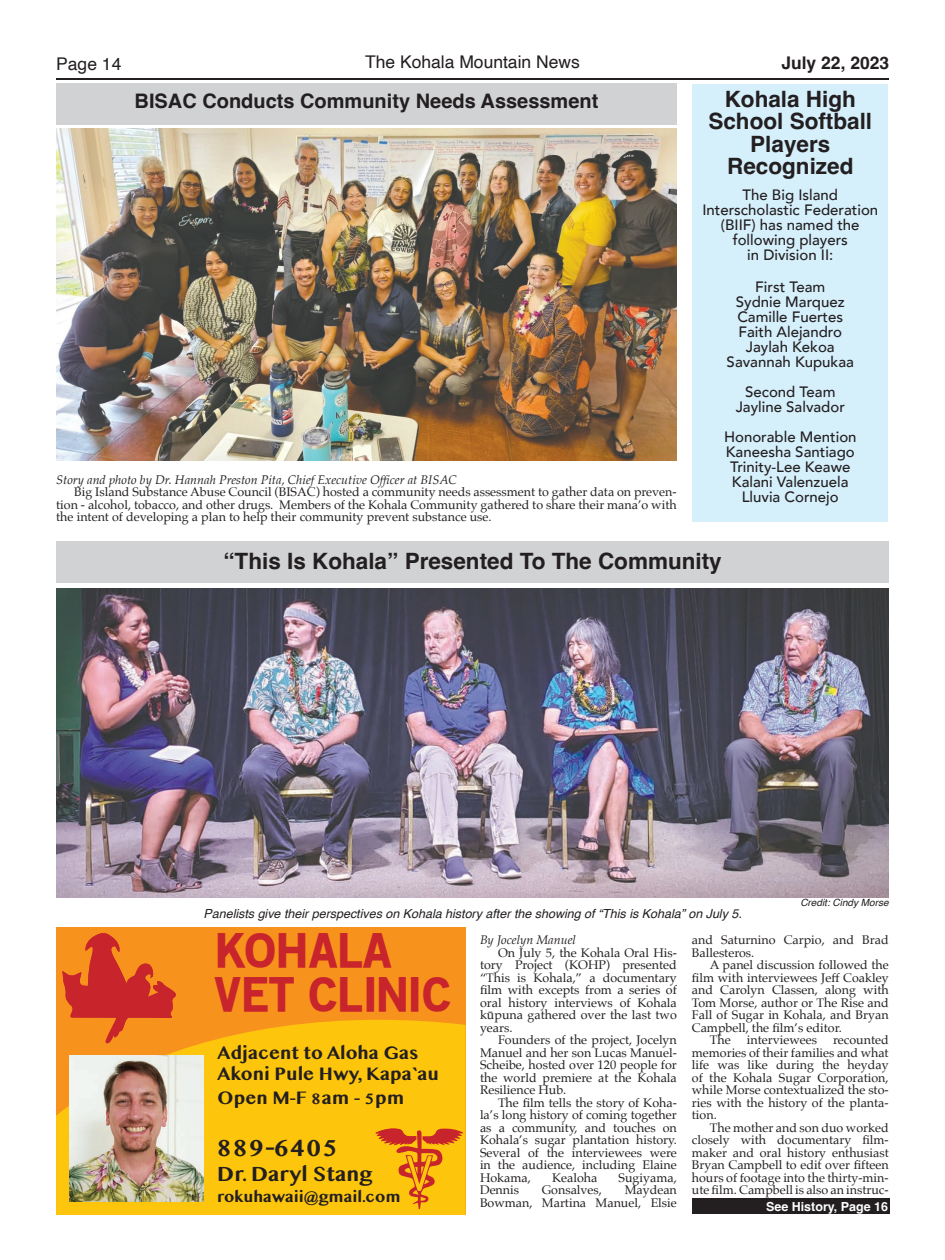
<style>
.page{position:relative;width:945px;height:1260px;background:#fff}
.page>*{position:absolute;margin:0;border:0;box-sizing:border-box;transform-origin:0 0}
.t1{font:900 46.25px/43.8px "Old Sans";color:#c8242b}
.t2{font:700 28.75px "Oriya MN";color:#231f20}
.t3{font:700 22.5px/22.5px "Helvetica";color:#231f20;text-align:center}
.t4{font:700 21.25px "Oriya MN";color:#231f20}
.t5{font:700 20px "Helvetica";color:#231f20}
.t6{font:700 18.75px/21.2px "Oriya MN";color:#231f20}
.t7{font:17.5px "Helvetica";color:#231f20}
.t8{font:700 17.5px "Helvetica";color:#231f20}
.t9{font:700 16.25px "Oriya MN";color:#231f20}
.t10{font:500 15px/15px "Avenir";color:#231f20;text-align:center}
.t11{font:12.5px/12.5px "Palatino";color:#231f20;text-align:justify}
.t12{font:italic 12.5px "Helvetica";color:#231f20}
.t13{font:italic 12.5px "Palatino";color:#231f20}
.t14{font:700 12.5px "Helvetica";color:#fff}
.t15{font:italic 10px "Helvetica";color:#231f20}
</style>
<div class="page">
<div style="left:693px;top:84px;width:195px;height:437px;background:#d5effb"></div>
<hr style="left:56px;top:79px;width:833px;height:1px;background:#231f20">
<div style="left:56px;top:927px;width:410px;height:288px;background:#f7931d"></div>
<svg style="left:56px;top:1020px;width:410px;height:195px;background:#fdc00f"></svg>
<img style="left:69px;top:1055px;width:134px;height:147px">
<svg style="left:376px;top:1128px;width:87px;height:81px;background:#f09b14"></svg>
<svg style="left:62px;top:933px;width:115px;height:110px"></svg>
<div style="left:56px;top:83px;width:621px;height:42px;background:#d1d2d4"></div>
<img style="left:56px;top:128px;width:621px;height:333px">
<img style="left:56px;top:588px;width:832px;height:309px">
<div style="left:56px;top:541px;width:833px;height:41px;background:#d1d2d4"></div>
<div style="left:693px;top:1198px;width:197px;height:16px;background:#231f20"></div>
<h3 class="t7" style="left:56px;top:50px;width:67px">Page 14</h3>
<h3 class="t7" style="left:365px;top:48px;width:216px">The Kohala Mountain News</h3>
<h3 class="t8" style="left:781px;top:52px;width:109px">July 22, 2023</h3>
<h3 class="t5" style="left:135px;top:89px;width:465px">BISAC Conducts Community Needs Assessment</h3>
<p class="t13" style="left:56px;top:469px;width:402px">Story and photo by Dr. Hannah Preston Pita, Chief Executive Officer at BISAC</p>
<p class="t11" style="left:56px;top:486px;width:622px;text-indent:18px">Big Island Substance Abuse Council (BISAC) hosted a community needs assessment to gather data on preven&shy;tion - alcohol, tobacco, and other drugs. Members of the Kohala Community gathered to share their mana’o with the intent of developing a plan to help their community prevent substance use.</p>
<h3 class="t3" style="left:708px;top:90px;width:165px">Kohala High<br>School Softball<br>Players<br>Recognized</h3>
<p class="t10" style="left:702px;top:187px;width:177px">The Big Island<br>Interscholastic Federation (BIIF) has named the following players<br>in Division II:</p>
<p class="t10" style="left:727px;top:278px;width:129px">First Team<br>Sydnie Marquez<br>Camille Fuertes<br>Faith Alejandro<br>Jaylah Kekoa<br>Savannah Kupukaa</p>
<p class="t10" style="left:736px;top:383px;width:111px">Second Team<br>Jayline Salvador</p>
<p class="t10" style="left:724px;top:428px;width:134px">Honorable Mention<br>Kaneesha Santiago<br>Trinity-Lee Keawe<br>Kalani Valenzuela<br>Lluvia Cornejo</p>
<h3 class="t3" style="left:223px;top:552px;width:500px">“This Is Kohala” Presented To The Community</h3>
<p class="t12" style="left:203px;top:904px;width:540px">Panelists give their perspectives on Kohala history after the showing of “This is Kohala” on July 5.</p>
<p class="t15" style="left:800px;top:895px;width:90px">Credit: Cindy Morse</p>
<h1 class="t1" style="left:215px;top:928px;width:237px">KOHALA<br>VET CLINIC</h1>
<h3 class="t6" style="left:217px;top:1043px;width:223px">Adjacent to Aloha Gas<br>Akoni Pule Hwy, Kapa`au</h3>
<h3 class="t6" style="left:217px;top:1088px;width:189px">Open M-F 8am - 5pm</h3>
<h2 class="t2" style="left:217px;top:1130px;width:123px">889-6405</h2>
<h3 class="t4" style="left:217px;top:1162px;width:156px">Dr. Daryl Stang</h3>
<h3 class="t9" style="left:217px;top:1188px;width:185px">rokuhawaii@gmail.com</h3>
<p class="t13" style="left:480px;top:929px;width:98px">By Jocelyn Manuel</p>
<p class="t11" style="left:480px;top:946px;width:198px;text-indent:18px">On July 5, the Kohala Oral His&shy;tory Project (KOHP) presented “This is Kohala,” a documentary film with excepts from a series of oral history interviews of Kohala kūpuna gathered over the last two years.</p>
<p class="t11" style="left:480px;top:1033px;width:198px;text-indent:18px">Founders of the project, Jocelyn Manuel and her son Lucas Manuel-Scheibe, hosted over 120 people for the world premiere at the Kohala Resilience Hub.</p>
<p class="t11" style="left:480px;top:1096px;width:198px;text-indent:18px">The film tells the story of Koha&shy;la’s long history of coming together as a community, and touches on Kohala’s sugar plantation history.<br>Several of the interviewees were in the audience, including Elaine Hokama,</p>
<p class="t11" style="left:552px;top:1171px;width:47px">Kealoha</p>
<p class="t11" style="left:619px;top:1171px;width:60px">Sugiyama,</p>
<p class="t11" style="left:480px;top:1183px;width:41px">Dennis</p>
<p class="t11" style="left:542px;top:1183px;width:62px">Gonsalves,</p>
<p class="t11" style="left:480px;top:1183px;width:198px;text-align:right">Maydean<br>Bowman, Martina Manuel, Elsie</p>
<p class="t11" style="left:692px;top:933px;width:198px">and Saturnino Carpio, and Brad<br>Ballesteros.</p>
<p class="t11" style="left:710px;top:958px;width:180px">A panel discussion followed the</p>
<p class="t11" style="left:692px;top:972px;width:198px">film with interviewees Jeff Coakley</p>
<p class="t11" style="left:692px;top:983px;width:198px">and Carolyn Classen, along with</p>
<p class="t11" style="left:692px;top:996px;width:198px">Tom Morse, author or The Rise and</p>
<p class="t11" style="left:692px;top:1008px;width:198px">Fall of Sugar in Kohala, and Bryan</p>
<p class="t11" style="left:692px;top:1021px;width:151px">Campbell, the film’s editor.</p>
<p class="t11" style="left:710px;top:1033px;width:22px">The</p>
<p class="t11" style="left:747px;top:1033px;width:72px">interviewees</p>
<p class="t11" style="left:692px;top:1033px;width:198px;text-indent:141px">recounted memories of their families and what life was like during the heyday of the Kohala Sugar Corporation, while Morse contextualized the sto&shy;ries with the history of the planta&shy;tion.</p>
<p class="t11" style="left:692px;top:1121px;width:198px;text-indent:18px">The mother and son duo worked closely with documentary film&shy;maker and oral history enthusiast Bryan Campbell to edit over fifteen hours of footage into the thirty-min&shy;ute film. Campbell is also an instruc-</p>
<p class="t14" style="left:766px;top:1199px;width:124px">See History, Page 16</p>
</div>
